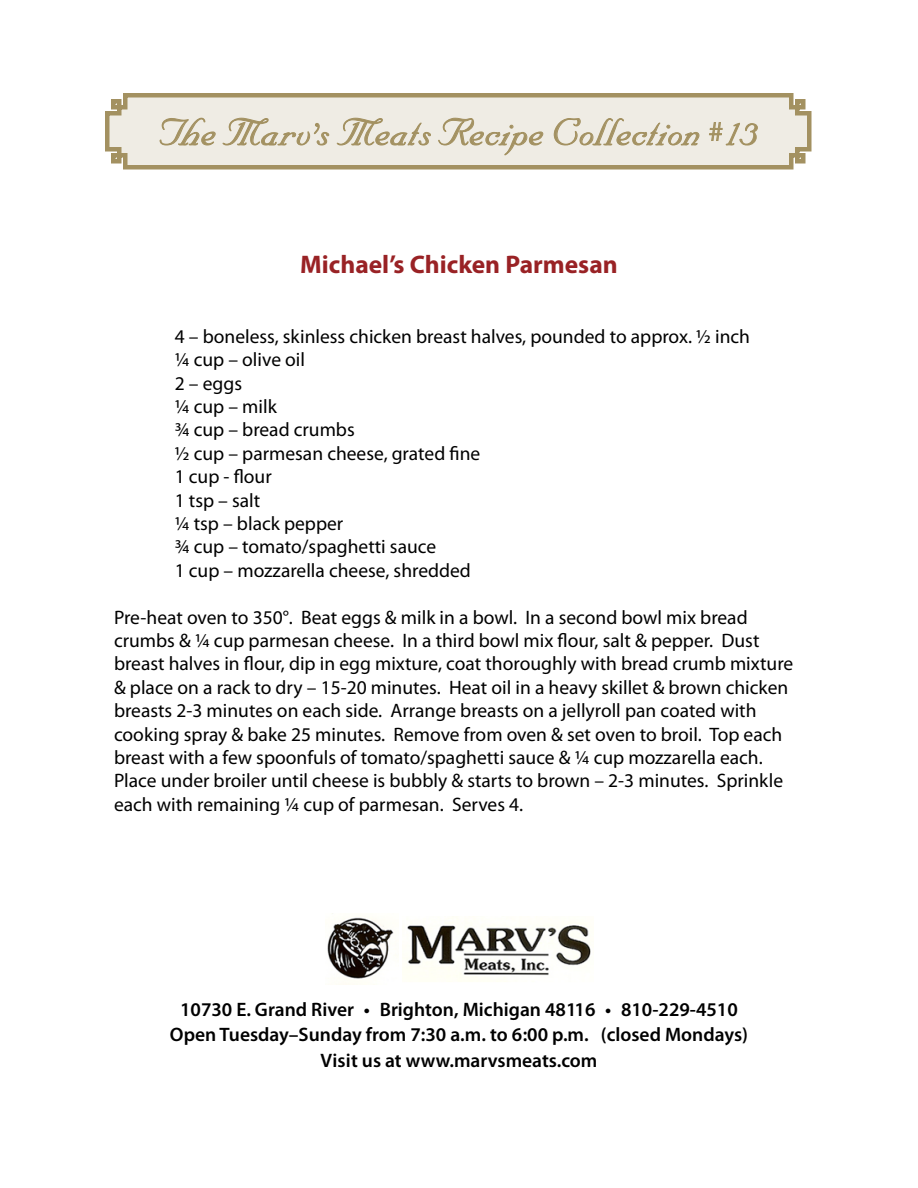
<style>
.page{position:relative;width:918px;height:1188px;background:#fff}
.page>*{position:absolute;margin:0;border:0;box-sizing:border-box;transform-origin:0 0}
.t1{font:45px "Nuptial Script";color:#a39161}
.t2{font:700 25.5px "Myriad Pro";color:#992225}
.t3{font:19.5px/23.4px "Myriad Pro";color:#000}
.t4{font:600 19.5px/25.5px "Myriad Pro";color:#000;text-align:center}
.s1{font-size:52.5px}
</style>
<div class="page">
<svg style="left:105px;top:93px;width:707px;height:77px;background:#e0dacb"></svg>
<svg style="left:159px;top:117px;width:57px;height:29px;background:#ddd7c6"></svg>
<svg style="left:222px;top:117px;width:108px;height:29px;background:#e0daca"></svg>
<svg style="left:337px;top:117px;width:94px;height:29px;background:#ded8c7"></svg>
<svg style="left:438px;top:117px;width:106px;height:39px;background:#e3ded0"></svg>
<svg style="left:554px;top:118px;width:146px;height:28px;background:#dfd9ca"></svg>
<svg style="left:709px;top:122px;width:49px;height:24px"></svg>
<img style="left:327px;top:917px;width:67px;height:68px">
<img style="left:404px;top:916px;width:187px;height:66px">
<h1 class="t1" style="left:159px;top:107px;width:602px">The Marv’s Meats Recipe Collection #<span class="s1">13</span></h1>
<h2 class="t2" style="left:300px;top:247px;width:319px">Michael’s Chicken Parmesan</h2>
<p class="t3" style="left:175px;top:324px;width:577px">4 – boneless, skinless chicken breast halves, pounded to approx. ½ inch ¼ cup – olive oil<br>2 – eggs<br>¼ cup – milk<br>¾ cup – bread crumbs<br>½ cup – parmesan cheese, grated fine<br>1 cup - flour<br>1 tsp – salt<br>¼ tsp – black pepper<br>¾ cup – tomato/spaghetti sauce<br>1 cup – mozzarella cheese, shredded</p>
<p class="t3" style="left:114px;top:605px;width:681px">Pre-heat oven to 350°. Beat eggs &amp; milk in a bowl. In a second bowl mix bread crumbs &amp; ¼ cup parmesan cheese. In a third bowl mix flour, salt &amp; pepper. Dust breast halves in flour, dip in egg mixture, coat thoroughly with bread crumb mixture &amp; place on a rack to dry – 15-20 minutes. Heat oil in a heavy skillet &amp; brown chicken breasts 2-3 minutes on each side. Arrange breasts on a jellyroll pan coated with cooking spray &amp; bake 25 minutes. Remove from oven &amp; set oven to broil. Top each breast with a few spoonfuls of tomato/spaghetti sauce &amp; ¼ cup mozzarella each.<br>Place under broiler until cheese is bubbly &amp; starts to brown – 2-3 minutes. Sprinkle each with remaining ¼ cup of parmesan. Serves 4.</p>
<p class="t4" style="left:170px;top:996px;width:580px">10730 E. Grand River • Brighton, Michigan 48116 • 810-229-4510<br>Open Tuesday–Sunday from 7:30 a.m. to 6:00 p.m. (closed Mondays)<br>Visit us at www.marvsmeats.com</p>
</div>
